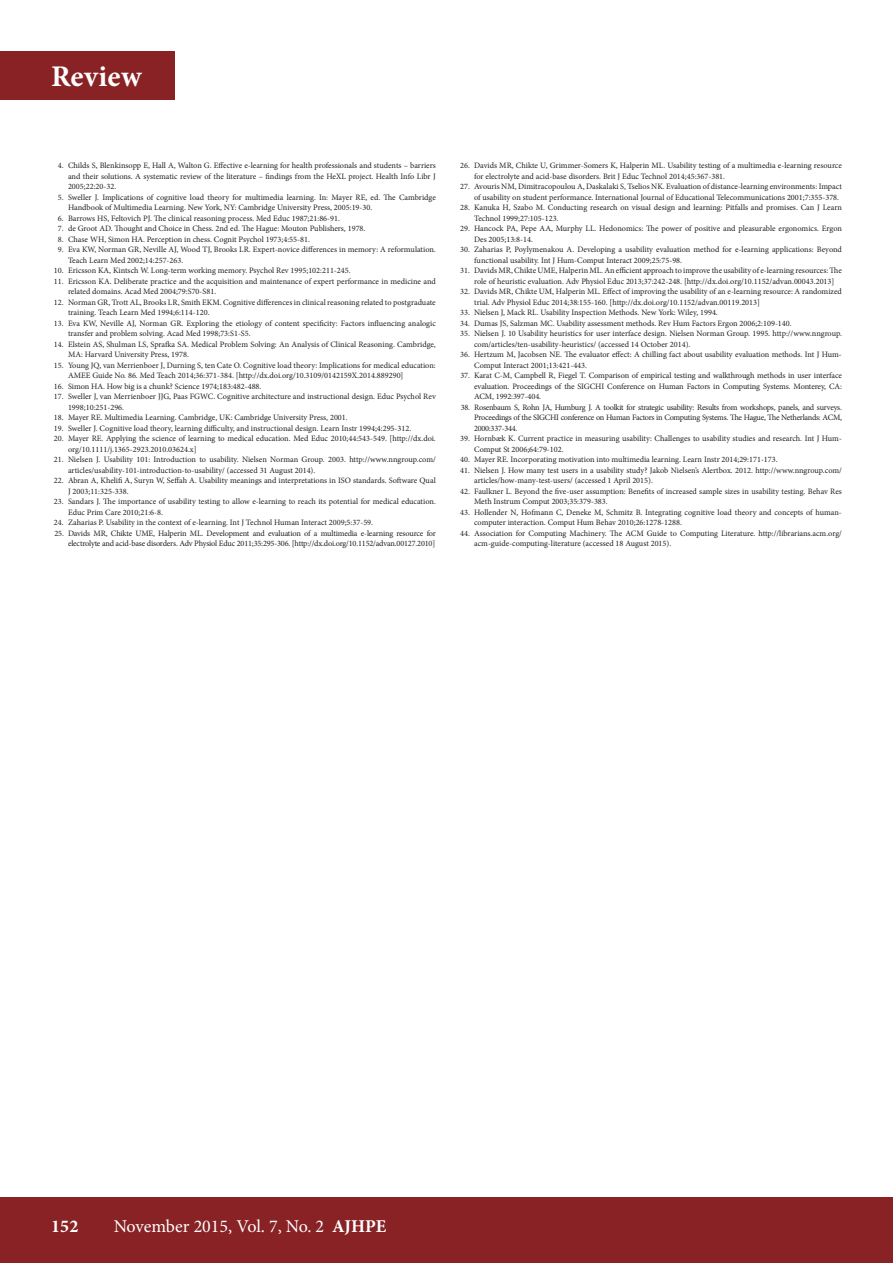
<style>
.page{position:relative;width:893px;height:1263px;background:#fff}
.page>*{position:absolute;margin:0;border:0;box-sizing:border-box;transform-origin:0 0}
.t1{font:700 30px "Minion Pro";letter-spacing:.005em;color:#fff}
.t2{font:18px "Minion Pro";letter-spacing:-.005em;color:#fff}
.t3{font:700 18px "Minion Pro";color:#fff}
.t4{font:8.25px/10.5px "Minion Pro";color:#231f20}
.t5{font:8.25px/10.5px "Minion Pro";letter-spacing:-.02em;color:#231f20;text-align:right}
.s1{font-weight:700}
</style>
<div class="page">
<div style="left:0;top:1197px;width:893px;height:66px;background:#892225"></div>
<div style="left:0;top:51px;width:174px;height:49px;background:#892225"></div>
<h1 class="t1" style="left:84px;top:56px;width:81px">search</h1>
<p class="t1" style="left:51px;top:56px;width:92px">Review</p>
<p class="t4" style="left:68px;top:160px;width:369px;text-align:justify;text-indent:-10px">4. Childs S, Blenkinsopp E, Hall A, Walton G. Effective e‐learning for health professionals and students – barriers and their solutions. A systematic review of the literature – findings from the HeXL project. Health Info Libr J 2005;22:20-32.</p>
<p class="t4" style="left:68px;top:192px;width:369px;text-indent:-10px">5. Sweller J. Implications of cognitive load theory for multimedia learning. In: Mayer RE, ed. The Cambridge<br>Handbook of Multimedia Learning. New York, NY: Cambridge University Press, 2005:19-30.</p>
<p class="t4" style="left:58px;top:213px;width:284px">6. Barrows HS, Feltovich PJ. The clinical reasoning process. Med Educ 1987;21:86-91.</p>
<p class="t4" style="left:58px;top:223px;width:309px">7. de Groot AD. Thought and Choice in Chess. 2nd ed. The Hague: Mouton Publishers, 1978.</p>
<p class="t4" style="left:58px;top:234px;width:253px">8. Chase WH, Simon HA. Perception in chess. Cognit Psychol 1973;4:55-81.</p>
<p class="t4" style="left:68px;top:244px;width:369px;text-indent:-10px">9. Eva KW, Norman GR, Neville AJ, Wood TJ, Brooks LR. Expert-novice differences in memory: A reformulation.<br>Teach Learn Med 2002;14:257-263.</p>
<p class="t4" style="left:54px;top:265px;width:298px">10. Ericsson KA, Kintsch W. Long-term working memory. Psychol Rev 1995;102:211-245.</p>
<p class="t4" style="left:68px;top:276px;width:369px;text-indent:-14px">11. Ericsson KA. Deliberate practice and the acquisition and maintenance of expert performance in medicine and related domains. Acad Med 2004;79:S70-S81.</p>
<p class="t4" style="left:68px;top:297px;width:369px;text-indent:-14px">12. Norman GR, Trott AL, Brooks LR, Smith EKM. Cognitive differences in clinical reasoning related to postgraduate training. Teach Learn Med 1994;6:114-120.</p>
<p class="t4" style="left:68px;top:318px;width:369px;text-indent:-14px">13. Eva KW, Neville AJ, Norman GR. Exploring the etiology of content specificity: Factors influencing analogic transfer and problem solving. Acad Med 1998;73:S1-S5.</p>
<p class="t4" style="left:68px;top:339px;width:369px;text-indent:-14px">14. Elstein AS, Shulman LS, Sprafka SA. Medical Problem Solving: An Analysis of Clinical Reasoning. Cambridge,<br>MA: Harvard University Press, 1978.</p>
<p class="t4" style="left:68px;top:360px;width:369px;text-indent:-14px">15. Young JQ, van Merrienboer J, Durning S, ten Cate O. Cognitive load theory: Implications for medical education:<br>AMEE Guide No. 86. Med Teach 2014;36:371-384. [http://dx.doi.org/10.3109/0142159X.2014.889290]</p>
<p class="t4" style="left:54px;top:381px;width:209px">16. Simon HA. How big is a chunk? Science 1974;183:482-488.</p>
<p class="t4" style="left:68px;top:391px;width:369px;text-indent:-14px">17. Sweller J, van Merrienboer JJG, Paas FGWC. Cognitive architecture and instructional design. Educ Psychol Rev<br>1998;10:251-296.</p>
<p class="t4" style="left:54px;top:412px;width:295px">18. Mayer RE. Multimedia Learning. Cambridge, UK: Cambridge University Press, 2001.</p>
<p class="t4" style="left:54px;top:423px;width:359px">19. Sweller J. Cognitive load theory, learning difficulty, and instructional design. Learn Instr 1994;4:295-312.</p>
<p class="t4" style="left:68px;top:433px;width:369px;text-indent:-14px">20. Mayer RE. Applying the science of learning to medical education. Med Educ 2010;44:543-549. [http://dx.doi. org/10.1111/j.1365-2923.2010.03624.x]</p>
<p class="t4" style="left:68px;top:454px;width:369px;text-indent:-14px">21. Nielsen J. Usability 101: Introduction to usability. Nielsen Norman Group. 2003. http://www.nngroup.com/ articles/usability-101-introduction-to-usability/ (accessed 31 August 2014).</p>
<p class="t4" style="left:68px;top:475px;width:369px;text-indent:-14px">22. Abran A, Khelifi A, Suryn W, Seffah A. Usability meanings and interpretations in ISO standards. Software Qual<br>J 2003;11:325-338.</p>
<p class="t4" style="left:68px;top:496px;width:369px;text-indent:-14px">23. Sandars J. The importance of usability testing to allow e-learning to reach its potential for medical education.<br>Educ Prim Care 2010;21:6-8.</p>
<p class="t4" style="left:54px;top:517px;width:321px">24. Zaharias P. Usability in the context of e-learning. Int J Technol Human Interact 2009;5:37-59.</p>
<p class="t5" style="left:54px;top:528px;width:383px">25. Davids MR, Chikte UME, Halperin ML. Development and evaluation of a multimedia e-learning resource for electrolyte and acid-base disorders. Adv Physiol Educ 2011;35:295-306. [http://dx.doi.org/10.1152/advan.00127.2010]</p>
<p class="t4" style="left:474px;top:160px;width:369px;text-indent:-14px">26. Davids MR, Chikte U, Grimmer-Somers K, Halperin ML. Usability testing of a multimedia e-learning resource for electrolyte and acid-base disorders. Brit J Educ Technol 2014;45:367-381.</p>
<p class="t4" style="left:474px;top:181px;width:369px;text-indent:-14px">27. Avouris NM, Dimitracopoulou A, Daskalaki S, Tselios NK. Evaluation of distance-learning environments: Impact of usability on student performance. International Journal of Educational Telecommunications 2001;7:355-378.</p>
<p class="t4" style="left:474px;top:202px;width:369px;text-indent:-14px">28. Kanuka H, Szabo M. Conducting research on visual design and learning: Pitfalls and promises. Can J Learn<br>Technol 1999;27:105-123.</p>
<p class="t4" style="left:474px;top:223px;width:369px;text-indent:-14px">29. Hancock PA, Pepe AA, Murphy LL. Hedonomics: The power of positive and pleasurable ergonomics. Ergon<br>Des 2005;13:8-14.</p>
<p class="t4" style="left:474px;top:244px;width:369px;text-indent:-14px">30. Zaharias P, Poylymenakou A. Developing a usability evaluation method for e-learning applications: Beyond functional usability. Int J Hum-Comput Interact 2009;25:75-98.</p>
<p class="t4" style="left:474px;top:265px;width:369px;text-indent:-14px">31. Davids MR, Chikte UME, Halperin ML. An efficient approach to improve the usability of e-learning resources: The role of heuristic evaluation. Adv Physiol Educ 2013;37:242-248. [http://dx.doi.org/10.1152/advan.00043.2013]</p>
<p class="t4" style="left:474px;top:286px;width:369px;text-indent:-14px">32. Davids MR, Chikte UM, Halperin ML. Effect of improving the usability of an e-learning resource: A randomized trial. Adv Physiol Educ 2014;38:155-160. [http://dx.doi.org/10.1152/advan.00119.2013]</p>
<p class="t4" style="left:460px;top:307px;width:259px">33. Nielsen J, Mack RL. Usability Inspection Methods. New York: Wiley, 1994.</p>
<p class="t4" style="left:460px;top:318px;width:333px">34. Dumas JS, Salzman MC. Usability assessment methods. Rev Hum Factors Ergon 2006;2:109-140.</p>
<p class="t4" style="left:474px;top:328px;width:369px;text-indent:-14px">35. Nielsen J. 10 Usability heuristics for user interface design. Nielsen Norman Group. 1995. http://www.nngroup. com/articles/ten-usability-heuristics/ (accessed 14 October 2014).</p>
<p class="t4" style="left:474px;top:349px;width:369px;text-indent:-14px">36. Hertzum M, Jacobsen NE. The evaluator effect: A chilling fact about usability evaluation methods. Int J Hum-<br>Comput Interact 2001;13:421-443.</p>
<p class="t4" style="left:474px;top:370px;width:369px;text-align:justify;text-indent:-14px">37. Karat C-M, Campbell R, Fiegel T. Comparison of empirical testing and walkthrough methods in user interface evaluation. Proceedings of the SIGCHI Conference on Human Factors in Computing Systems. Monterey, CA:<br>ACM, 1992:397-404.</p>
<p class="t4" style="left:474px;top:402px;width:369px;text-align:justify;text-indent:-13px">38. Rosenbaum S, Rohn JA, Humburg J. A toolkit for strategic usability: Results from workshops, panels, and surveys.<br>Proceedings of the SIGCHI conference on Human Factors in Computing Systems. The Hague, The Netherlands: ACM, 2000:337-344.</p>
<p class="t4" style="left:474px;top:433px;width:369px;text-indent:-14px">39. Hornbæk K. Current practice in measuring usability: Challenges to usability studies and research. Int J Hum-<br>Comput St 2006;64:79-102.</p>
<p class="t4" style="left:460px;top:454px;width:319px">40. Mayer RE. Incorporating motivation into multimedia learning. Learn Instr 2014;29:171-173.</p>
<p class="t4" style="left:474px;top:465px;width:369px;text-indent:-14px">41. Nielsen J. How many test users in a usability study? Jakob Nielsen’s Alertbox. 2012. http://www.nngroup.com/ articles/how-many-test-users/ (accessed 1 April 2015).</p>
<p class="t4" style="left:474px;top:486px;width:369px;text-indent:-14px">42. Faulkner L. Beyond the five-user assumption: Benefits of increased sample sizes in usability testing. Behav Res<br>Meth Instrum Comput 2003;35:379-383.</p>
<p class="t4" style="left:474px;top:507px;width:369px;text-indent:-14px">43. Hollender N, Hofmann C, Deneke M, Schmitz B. Integrating cognitive load theory and concepts of human&shy;computer interaction. Comput Hum Behav 2010;26:1278-1288.</p>
<p class="t4" style="left:474px;top:528px;width:369px;text-indent:-14px">44. Association for Computing Machinery. The ACM Guide to Computing Literature. http://librarians.acm.org/ acm‐guide‐computing‐literature (accessed 18 August 2015).</p>
<h2 class="t3" style="left:51px;top:1213px;width:29px">152</h2>
<h2 class="t2" style="left:114px;top:1214px;width:274px">November 2015, Vol. 7, No. 2 <span class="s1">AJHPE</span></h2>
</div>
